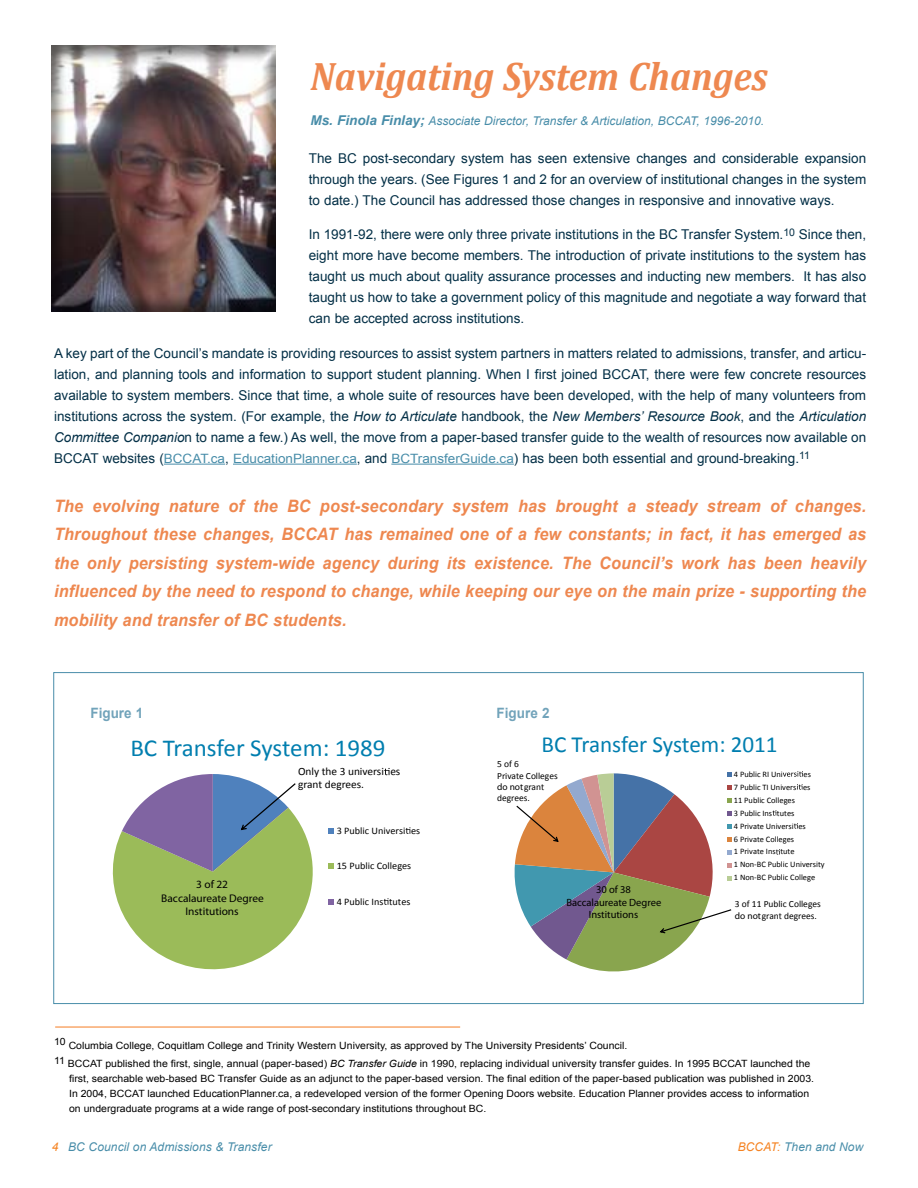
<style>
.page{position:relative;width:918px;height:1188px;background:#fff}
.page>*{position:absolute;margin:0;border:0;box-sizing:border-box;transform-origin:0 0}
.Secondary_Header{font:italic 700 39.9px "Cambria";color:#ee8850;scale:.93 1}
.t1{font:24.45px "Calibri";color:#007eaf}
.t2{font:23.1px "Calibri";letter-spacing:-.005em;color:#007eaf}
.t3{font:italic 700 17.1px/28.5px "Arial";letter-spacing:.01em;color:#ee8850;text-align:justify;scale:.95 1}
.t4{font:700 14.25px "Arial";color:#71a3ba;scale:.95 1}
.t5{font:13.5px/21px "Arial";color:#032f46;text-align:justify}
.t6{font:italic 12px "Arial";color:#488da9}
.t7{font:700 11.1px/13.4px "Calibri";color:#000;text-align:center}
.t8{font:11.1px/13.4px "Calibri";color:#000}
.t9{font:700 10.5px/12.6px "Calibri";color:#000;text-align:center}
.t10{font:10.05px/15px "Arial";color:#000;scale:1.05 1}
.t11{font:10.05px "Calibri";color:#000}
.t12{font:9.9px "Calibri";color:#000}
.t13{font:9.45px/11.4px "Calibri";color:#000}
.t14{font:8.4px/13px "Calibri";color:#000}
.s1{font-weight:700;font-size:13.5px}
.s2{font-style:italic}
.s3{font-size:12.9px;color:#488da9}
.s4{color:#f58220}
</style>
<div class="page">
<div style="left:38px;top:43px;width:249px;height:270px;background:#000;opacity:.5"></div>
<hr style="left:55px;top:1027px;width:405px;height:1px;background:#f57d23">
<hr style="left:164px;top:464px;width:61px;height:1px;background:#488da9">
<hr style="left:233px;top:464px;width:124px;height:1px;background:#488da9">
<hr style="left:391px;top:464px;width:123px;height:1px;background:#488da9">
<svg style="left:329px;top:828px;width:5px;height:6px"></svg>
<svg style="left:406px;top:827px;width:4px;height:7px"></svg>
<svg style="left:329px;top:864px;width:5px;height:5px"></svg>
<svg style="left:329px;top:899px;width:5px;height:6px"></svg>
<svg style="left:384px;top:898px;width:5px;height:7px"></svg>
<svg style="left:384px;top:768px;width:6px;height:7px"></svg>
<svg style="left:112px;top:774px;width:201px;height:196px"></svg>
<svg style="left:783px;top:771px;width:20px;height:6px"></svg>
<svg style="left:797px;top:784px;width:6px;height:6px"></svg>
<svg style="left:772px;top:810px;width:4px;height:6px"></svg>
<svg style="left:794px;top:823px;width:4px;height:6px"></svg>
<svg style="left:776px;top:849px;width:4px;height:6px"></svg>
<svg style="left:514px;top:772px;width:218px;height:200px"></svg>
<p class="Secondary_Header" style="left:310px;top:52px;width:493px">Navigating System Changes</p>
<p class="t6" style="left:310px;top:113px;width:455px"><span class="s1">Ms. Finola Finlay;</span> Associate Director, Transfer &amp; Articulation, BCCAT, 1996-2010.</p>
<p class="t5" style="left:309px;top:148px;width:559px">The BC post-secondary system has seen extensive changes and considerable expansion through the years. (See Figures 1 and 2 for an overview of institutional changes in the system to date.) The Council has addressed those changes in responsive and innovative ways.</p>
<p class="t5" style="left:309px;top:224px;width:559px">In 1991-92, there were only three private institutions in the BC Transfer System.<sup>10</sup> Since then, eight more have become members. The introduction of private institutions to the system has taught us much about quality assurance processes and inducting new members. It has also taught us how to take a government policy of this magnitude and negotiate a way forward that can be accepted across institutions.</p>
<p class="t5" style="left:54px;top:343px;width:814px">A key part of the Council’s mandate is providing resources to assist system partners in matters related to admissions, transfer, and articu&shy;lation, and planning tools and information to support student planning. When I first joined BCCAT, there were few concrete resources available to system members. Since that time, a whole suite of resources have been developed, with the help of many volunteers from institutions across the system. (For example, the <span class="s2">How to Articulate</span> handbook, the <span class="s2">New Members’ Resource Book</span>, and the <span class="s2">Articulation Committee Companio</span>n to name a few.) As well, the move from a paper-based transfer guide to the wealth of resources now available on BCCAT websites (<span class="s3">BCCAT.ca</span>, <span class="s3">EducationPlanner.ca</span>, and <span class="s3">BCTransferGuide.ca</span>) has been both essential and ground-breaking.<sup>11</sup></p>
<p class="t3" style="left:54px;top:492px;width:856px">The evolving nature of the BC post-secondary system has brought a steady stream of changes.<br>Throughout these changes, BCCAT has remained one of a few constants; in fact, it has emerged as the only persisting system-wide agency during its existence. The Council’s work has been heavily influenced by the need to respond to change, while keeping our eye on the main prize - supporting the mobility and transfer of BC students.</p>
<p class="t4" style="left:90px;top:704px;width:57px">Figure 1</p>
<p class="t4" style="left:497px;top:704px;width:57px">Figure 2</p>
<p class="t1" style="left:130px;top:732px;width:257px">BC Transfer System: 1989</p>
<p class="t7" style="left:161px;top:878px;width:104px">3of22<br>Baccalaureate Degree<br>Institutions</p>
<p class="t8" style="left:298px;top:765px;width:104px">Only the 3 universi es grant degrees.</p>
<p class="t11" style="left:337px;top:824px;width:85px">3 Public Universi es</p>
<p class="t12" style="left:337px;top:860px;width:76px">15 Public Colleges</p>
<p class="t12" style="left:337px;top:895px;width:75px">4 Public Ins tutes</p>
<p class="t2" style="left:541px;top:730px;width:238px">BC Transfer System: 2011</p>
<p class="t14" style="left:734px;top:767px;width:50px">4 Public RI Uni</p>
<p class="t13" style="left:497px;top:758px;width:62px">5 of 6<br>Private Colleges <span class="s2">do not</span> grant degrees.</p>
<p class="t14" style="left:734px;top:767px;width:92px;text-indent:70px">es<br>7 Public TI Univers es<br>11 Public Colleges<br>3 Public Ins tutes<br>4 Private Universi es<br>6 Private Colleges<br>1 Private Ins tute<br>1 Non-BC Public University<br>1 Non-BC Public College</p>
<p class="t9" style="left:566px;top:883px;width:96px">30 of 38<br>Baccalaureate Degree<br>Institutions</p>
<p class="t13" style="left:735px;top:898px;width:87px">3 of 11 Public Colleges <span class="s2">do not</span> grant degrees.</p>
<p class="t10" style="left:54px;top:1038px;width:547px">10 Columbia College, Coquitlam College and Trinity Western University, as approved by The University Presidents’ Council.</p>
<p class="t10" style="left:69px;top:1056px;width:711px;text-indent:-15px">11 BCCAT published the first, single, annual (paper-based) <span class="s2">BC Transfer Guide</span> in 1990, replacing individual university transfer guides. In 1995 BCCAT launched the first, searchable web-based BC Transfer Guide as an adjunct to the paper-based version. The final edition of the paper-based publication was published in 2003.<br>In 2004, BCCAT launched EducationPlanner.ca, a redeveloped version of the former Opening Doors website. Education Planner provides access to information on undergraduate programs at a wide range of post-secondary institutions throughout BC.</p>
<p class="t6" style="left:52px;top:1139px;width:221px"><span class="s4">4</span> BC Council on Admissions &amp; Transfer</p>
<p class="t6" style="left:738px;top:1139px;width:127px"><span class="s4">BCCAT:</span> Then and Now</p>
</div>
